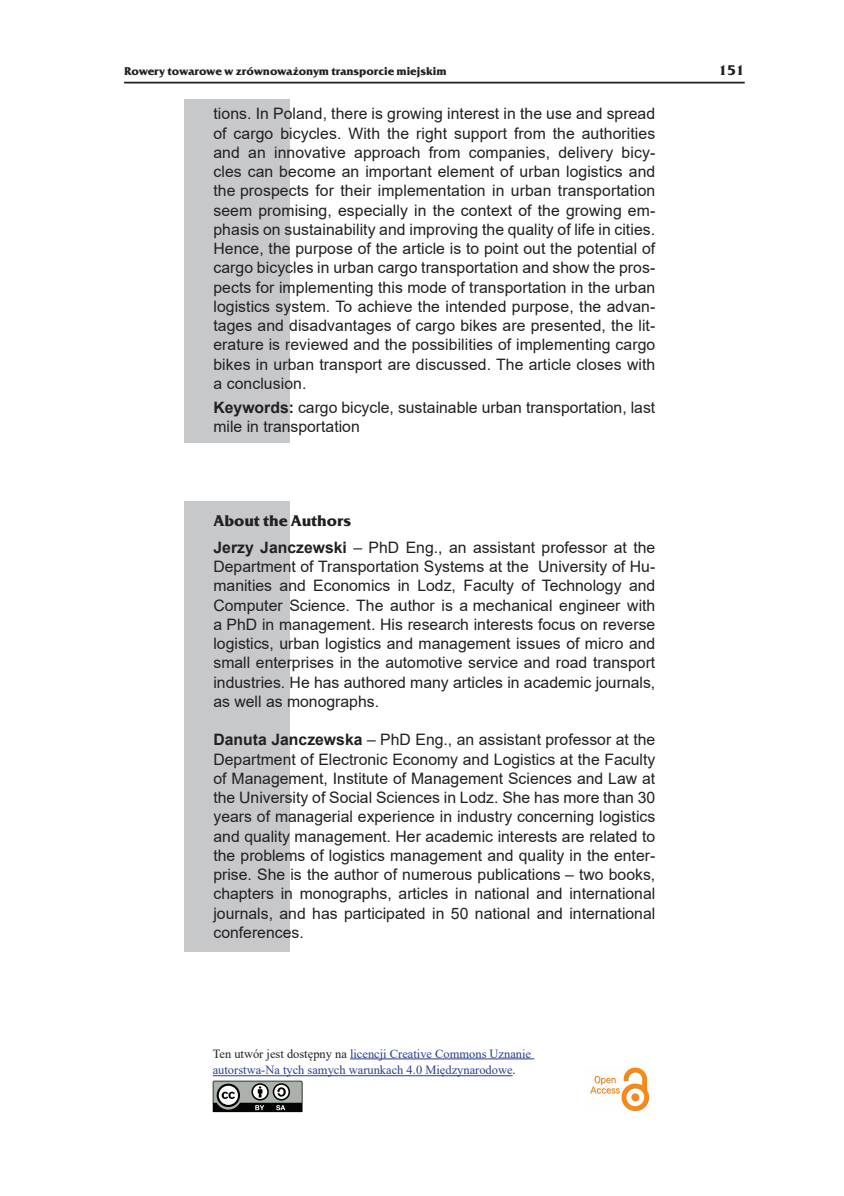
<style>
.page{position:relative;width:844px;height:1196px;background:#fff}
.page>*{position:absolute;margin:0;border:0;box-sizing:border-box;transform-origin:0 0}
.t1{font:15.75px/19.2px "Arial";color:#231f20;text-align:justify}
.t2{font:700 15.4px "Friz Qua TCE";color:#231f20}
.t3{font:700 14px "Friz Qua TCE";color:#231f20}
.t4{font:12.42px/16.8px "Times New Roman";color:#253f8e}
.t5{font:700 11.2px "Friz Qua TCE";color:#231f20}
.s1{font-weight:700}
.s2{color:#231f20}
</style>
<div class="page">
<hr style="left:124px;top:82px;width:620px;height:1px;background:#231f20">
<hr style="left:350px;top:1058px;width:184px;height:1px;background:#253f8e">
<hr style="left:213px;top:1075px;width:299px;height:1px;background:#253f8e">
<svg style="left:213px;top:1080px;width:90px;height:32px;background:#777a77"></svg>
<img style="left:590px;top:1067px;width:60px;height:44px">
<div style="left:184px;top:502px;width:105px;height:450px;background:#c7c8ca"></div>
<div style="left:184px;top:99px;width:105px;height:343px;background:#c7c8ca"></div>
<p class="t5" style="left:124px;top:64px;width:324px">Rowery towarowe w zrównoważonym transporcie miejskim</p>
<p class="t3" style="left:718px;top:62px;width:28px">151</p>
<p class="t1" style="left:213px;top:104px;width:443px">tions. In Poland, there is growing interest in the use and spread of cargo bicycles. With the right support from the authorities and an innovative approach from companies, delivery bicy&shy;cles can become an important element of urban logistics and the prospects for their implementation in urban transportation seem promising, especially in the context of the growing em&shy;phasis on sustainability and improving the quality of life in cities.<br>Hence, the purpose of the article is to point out the potential of cargo bicycles in urban cargo transportation and show the pros&shy;pects for implementing this mode of transportation in the urban logistics system. To achieve the intended purpose, the advan&shy;tages and disadvantages of cargo bikes are presented, the lit&shy;erature is reviewed and the possibilities of implementing cargo bikes in urban transport are discussed. The article closes with a conclusion.</p>
<p class="t1" style="left:213px;top:398px;width:443px"><span class="s1">Keywords:</span> cargo bicycle, sustainable urban transportation, last mile in transportation</p>
<p class="t2" style="left:213px;top:511px;width:139px">About the Authors</p>
<p class="t1" style="left:213px;top:537px;width:443px"><span class="s1">Jerzy Janczewski</span> – PhD Eng., an assistant professor at the Department of Transportation Systems at the University of Hu&shy;manities and Economics in Lodz, Faculty of Technology and Computer Science. The author is a mechanical engineer with a PhD in management. His research interests focus on reverse logistics, urban logistics and management issues of micro and small enterprises in the automotive service and road transport industries. He has authored many articles in academic journals, as well as monographs.</p>
<p class="t1" style="left:213px;top:730px;width:443px"><span class="s1">Danuta Janczewska</span> – PhD Eng., an assistant professor at the Department of Electronic Economy and Logistics at the Faculty of Management, Institute of Management Sciences and Law at the University of Social Sciences in Lodz. She has more than 30 years of managerial experience in industry concerning logistics and quality management. Her academic interests are related to the problems of logistics management and quality in the enter&shy;prise. She is the author of numerous publications – two books, chapters in monographs, articles in national and international journals, and has participated in 50 national and international conferences.</p>
<p class="t4" style="left:213px;top:1044px;width:320px"><span class="s2">Ten utwór jest dostępny na</span> licencji Creative Commons Uznanie autorstwa-Na tych samych warunkach 4.0 Międzynarodowe<span class="s2">.</span></p>
</div>
